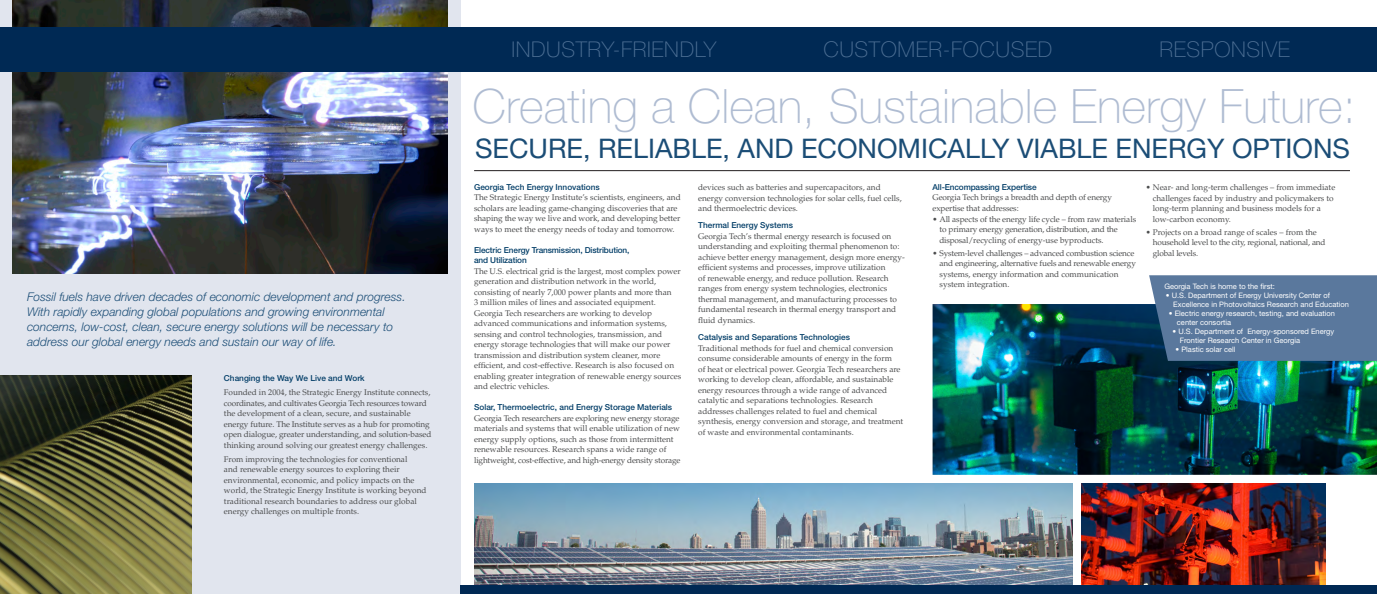
<style>
.page{position:relative;width:1377px;height:594px;background:#fff}
.page>*{position:absolute;margin:0;border:0;box-sizing:border-box;transform-origin:0 0}
.t1{font:100 47.4px "Helvetica Neue LT Std";color:#afbcd2}
.t2{font:27px "Helvetica Neue LT Std";color:#1b4d76}
.t3{font:100 21.75px "Helvetica Neue LT Std";letter-spacing:.03em;color:#4d6f94}
.t4{font:italic 300 12px/15px "Helvetica Neue LT Std";color:#1b4d76}
.t5{font:8.25px/10.5px "Palatino LT Std";color:#4b4c4d}
.t6{font:8.25px/10.5px "Palatino LT Std";letter-spacing:-.02em;color:#4b4c4d}
.t7{font:500 8.25px/10.5px "Helvetica Neue LT Std";color:#033e68}
.t8{font:7.5px/9px "Helvetica Neue LT Std";color:#fff}
</style>
<div class="page">
<div style="left:0;top:0;width:461px;height:594px;background:#e1e5ee"></div>
<hr style="left:474px;top:171px;width:876px;height:1px;background:#231f20">
<img style="left:12px;top:0;width:435px;height:274px">
<div style="left:0;top:27px;width:1377px;height:45px;background:#002954"></div>
<img style="left:474px;top:483px;width:598px;height:103px">
<img style="left:1082px;top:483px;width:244px;height:103px">
<div style="left:461px;top:586px;width:916px;height:8px;background:#002954"></div>
<img style="left:933px;top:304px;width:444px;height:171px">
<svg style="left:1149px;top:275px;width:228px;height:86px;background:#57769a"></svg>
<img style="left:0;top:375px;width:191px;height:219px">
<p class="t4" style="left:27px;top:289px;width:380px">Fossil fuels have driven decades of economic development and progress.<br>With rapidly expanding global populations and growing environmental concerns, low-cost, clean, secure energy solutions will be necessary to address our global energy needs and sustain our way of life.</p>
<p class="t7" style="left:224px;top:373px;width:142px">Changing the Way We Live and Work</p>
<p class="t5" style="left:224px;top:387px;width:209px">Founded in 2004, the Strategic Energy Institute connects, coordinates, and cultivates Georgia Tech resources toward the development of a clean, secure, and sustainable energy future. The Institute serves as a hub for promoting open dialogue, greater understanding, and solution-based thinking around solving our greatest energy challenges.</p>
<p class="t5" style="left:224px;top:454px;width:204px">From improving the technologies for conventional<br>and renewable energy sources to exploring their environmental, economic, and policy impacts on the world, the Strategic Energy Institute is working beyond traditional research boundaries to address our global energy challenges on multiple fronts.</p>
<p class="t3" style="left:511px;top:36px;width:206px">INDUSTRY-FRIENDLY</p>
<p class="t3" style="left:823px;top:36px;width:230px">CUSTOMER-FOCUSED</p>
<p class="t3" style="left:1159px;top:36px;width:132px">RESPONSIVE</p>
<p class="t1" style="left:473px;top:79px;width:885px">Creating a Clean, Sustainable Energy Future:</p>
<p class="t2" style="left:475px;top:133px;width:877px">SECURE, RELIABLE, AND ECONOMICALLY VIABLE ENERGY OPTIONS</p>
<p class="t7" style="left:474px;top:182px;width:127px">Georgia Tech Energy Innovations</p>
<p class="t5" style="left:474px;top:193px;width:208px">The Strategic Energy Institute’s scientists, engineers, and scholars are leading game-changing discoveries that are shaping the way we live and work, and developing better ways to meet the energy needs of today and tomorrow.</p>
<p class="t7" style="left:474px;top:245px;width:157px">Electric Energy Transmission, Distribution, and Utilization</p>
<p class="t5" style="left:474px;top:266px;width:209px">The U.S. electrical grid is the largest, most complex power generation and distribution network in the world, consisting of nearly 7,000 power plants and more than<br>3 million miles of lines and associated equipment.<br>Georgia Tech researchers are working to develop advanced communications and information systems, sensing and control technologies, transmission, and energy storage technologies that will make our power transmission and distribution system cleaner, more efficient, and cost-effective. Research is also focused on enabling greater integration of renewable energy sources and electric vehicles.</p>
<p class="t7" style="left:474px;top:402px;width:200px">Solar, Thermoelectric, and Energy Storage Materials</p>
<p class="t5" style="left:474px;top:413px;width:208px">Georgia Tech researchers are exploring new energy storage materials and systems that will enable utilization of new energy supply options, such as those from intermittent renewable resources. Research spans a wide range of lightweight, cost-effective, and high-energy density storage</p>
<p class="t5" style="left:698px;top:182px;width:205px">devices such as batteries and supercapacitors, and energy conversion technologies for solar cells, fuel cells, and thermoelectric devices.</p>
<p class="t7" style="left:698px;top:220px;width:96px">Thermal Energy Systems</p>
<p class="t5" style="left:698px;top:231px;width:208px">Georgia Tech’s thermal energy research is focused on understanding and exploiting thermal phenomenon to: achieve better energy management, design more energy&shy;efficient systems and processes, improve utilization<br>of renewable energy, and reduce pollution. Research ranges from energy system technologies, electronics thermal management, and manufacturing processes to fundamental research in thermal energy transport and fluid dynamics.</p>
<p class="t7" style="left:698px;top:332px;width:153px">Catalysis and Separations Technologies</p>
<p class="t5" style="left:698px;top:343px;width:207px">Traditional methods for fuel and chemical conversion consume considerable amounts of energy in the form<br>of heat or electrical power. Georgia Tech researchers are working to develop clean, affordable, and sustainable energy resources through a wide range of advanced catalytic and separations technologies. Research addresses challenges related to fuel and chemical synthesis, energy conversion and storage, and treatment of waste and environmental contaminants.</p>
<p class="t7" style="left:933px;top:182px;width:106px">All-Encompassing Expertise</p>
<p class="t5" style="left:933px;top:192px;width:181px;line-height:10.8px">Georgia Tech brings a breadth and depth of energy expertise that addresses:</p>
<p class="t5" style="left:939px;top:214px;width:198px;text-indent:-7px">• All aspects of the energy life cycle – from raw materials to primary energy generation, distribution, and the disposal/recycling of energy-use byproducts.</p>
<p class="t6" style="left:940px;top:248px;width:198px;text-indent:-7px">• System-level challenges – advanced combustion science and engineering, alternative fuels and renewable energy systems, energy information and communication system integration.</p>
<p class="t5" style="left:1153px;top:182px;width:184px;text-indent:-7px">• Near- and long-term challenges – from immediate challenges faced by industry and policymakers to long-term planning and business models for a low-carbon economy.</p>
<p class="t6" style="left:1153px;top:227px;width:174px;text-indent:-7px">• Projects on a broad range of scales – from the household level to the city, regional, national, and global levels.</p>
<p class="t8" style="left:1164px;top:281px;width:112px">Georgia Tech is home to the first:</p>
<p class="t8" style="left:1173px;top:290px;width:177px;text-indent:-7px">• U.S. Department of Energy University Center of<br>Excellence in Photovoltaics Research and Education</p>
<p class="t8" style="left:1177px;top:308px;width:159px;text-indent:-8px">• Electric energy research, testing, and evaluation center consortia</p>
<p class="t8" style="left:1180px;top:326px;width:156px;text-indent:-7px">• U.S. Department of Energy-sponsored Energy<br>Frontier Research Center in Georgia</p>
<p class="t8" style="left:1176px;top:344px;width:61px">• Plastic solar cell</p>
</div>
